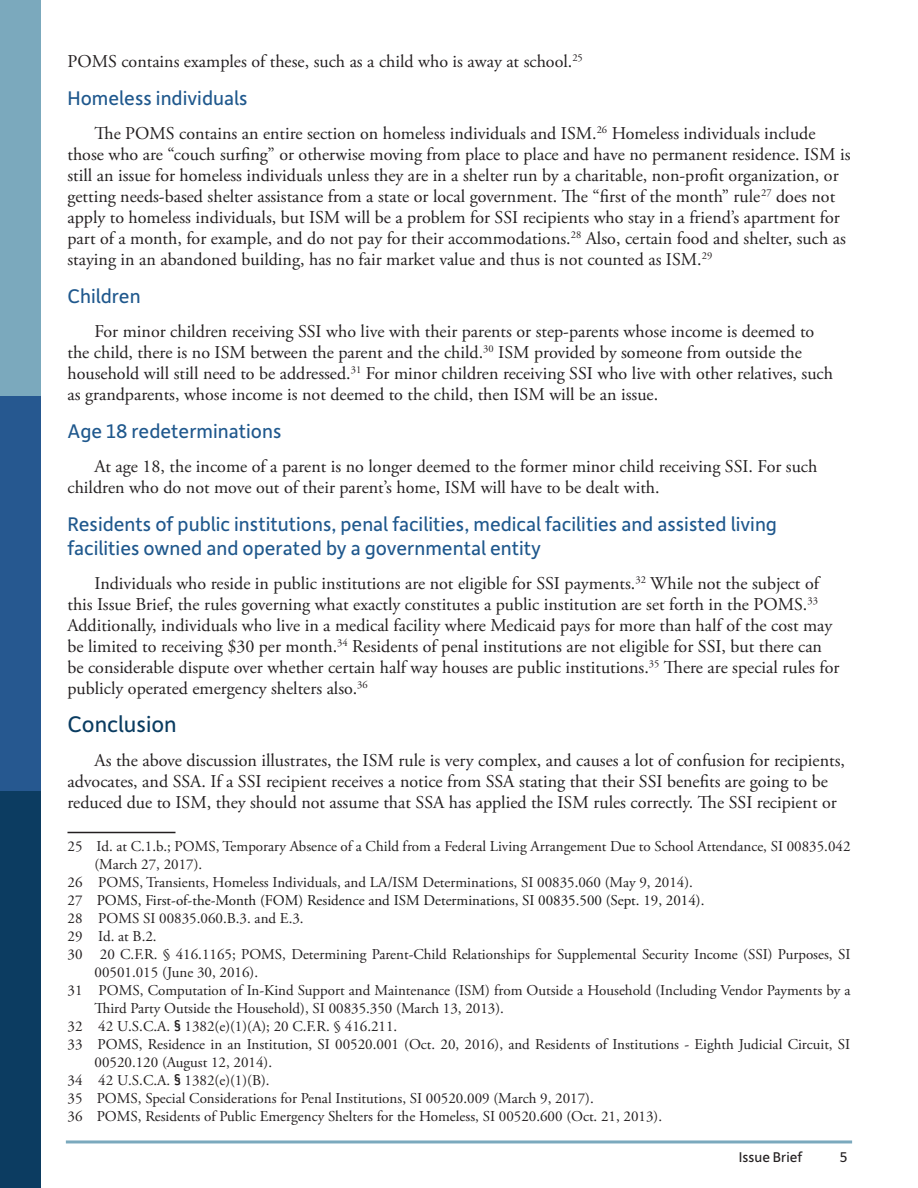
<style>
.page{position:relative;width:918px;height:1188px;background:#fff}
.page>*{position:absolute;margin:0;border:0;box-sizing:border-box;transform-origin:0 0}
.Section_Headers{font:24px "Depot New";color:#0a3c61}
.t1{font:21px/24px "Depot New";color:#1f588d}
.Body_Text{font:18px/21px "Adobe Garamond Pro";color:#231f20}
.Endnotes{font:15px/18px "Adobe Garamond Pro";color:#231f20}
.Endnotes-2{font:15px "Adobe Garamond Pro";color:#181717}
.t2{font:15px "Depot New";color:#231f20}
.s1{color:#231f20}
.s2{font-family:"Trebuchet MS"}
</style>
<div class="page">
<hr style="left:67px;top:1140px;width:784px;height:3px;background:#7ba9bd">
<div style="left:0;top:0;width:40px;height:396px;background:#7ba9bd"></div>
<div style="left:0;top:396px;width:40px;height:396px;background:#265890"></div>
<div style="left:0;top:792px;width:40px;height:396px;background:#0c3c61"></div>
<hr style="left:68px;top:832px;width:108px;height:1px;background:#231f20">
<p class="Body_Text" style="left:68px;top:51px;width:517px">POMS contains examples of these, such as a child who is away at school.<sup>25</sup></p>
<p class="t1" style="left:68px;top:85px;width:182px">Homeless individuals</p>
<p class="Body_Text" style="left:68px;top:123px;width:784px;text-indent:27px">The POMS contains an entire section on homeless individuals and ISM.<sup>26</sup> Homeless individuals include those who are “couch surfing” or otherwise moving from place to place and have no permanent residence. ISM is still an issue for homeless individuals unless they are in a shelter run by a charitable, non-profit organization, or getting needs-based shelter assistance from a state or local government. The “first of the month” rule<sup>27</sup> does not apply to homeless individuals, but ISM will be a problem for SSI recipients who stay in a friend’s apartment for part of a month, for example, and do not pay for their accommodations.<sup>28</sup> Also, certain food and shelter, such as staying in an abandoned building, has no fair market value and thus is not counted as ISM.<sup>29</sup></p>
<p class="t1" style="left:68px;top:283px;width:75px">Children</p>
<p class="Body_Text" style="left:68px;top:321px;width:767px;text-indent:27px">For minor children receiving SSI who live with their parents or step-parents whose income is deemed to the child, there is no ISM between the parent and the child.<sup>30</sup> ISM provided by someone from outside the household will still need to be addressed.<sup>31</sup> For minor children receiving SSI who live with other relatives, such as grandparents, whose income is not deemed to the child, then ISM will be an issue.</p>
<p class="t1" style="left:68px;top:418px;width:215px">Age 18 redeterminations</p>
<p class="Body_Text" style="left:68px;top:456px;width:751px;text-indent:27px">At age 18, the income of a parent is no longer deemed to the former minor child receiving SSI. For such children who do not move out of their parent’s home, ISM will have to be dealt with.</p>
<p class="t1" style="left:68px;top:511px;width:711px">Residents of public institutions, penal facilities, medical facilities and assisted living facilities owned and operated by a governmental entity</p>
<p class="Body_Text" style="left:68px;top:573px;width:774px;text-indent:27px">Individuals who reside in public institutions are not eligible for SSI payments.<sup>32</sup> While not the subject of this Issue Brief, the rules governing what exactly constitutes a public institution are set forth in the POMS.<sup>33<br></sup>Additionally, individuals who live in a medical facility where Medicaid pays for more than half of the cost may be limited to receiving $30 per month.<sup>34</sup> Residents of penal institutions are not eligible for SSI, but there can be considerable dispute over whether certain half way houses are public institutions.<sup>35</sup> There are special rules for publicly operated emergency shelters also.<sup>36</sup></p>
<p class="Section_Headers" style="left:68px;top:708px;width:111px">Conclusion</p>
<p class="Body_Text" style="left:68px;top:750px;width:779px;text-indent:27px">As the above discussion illustrates, the ISM rule is very complex, and causes a lot of confusion for recipients, advocates, and SSA. If a SSI recipient receives a notice from SSA stating that their SSI benefits are going to be reduced due to ISM, they should not assume that SSA has applied the ISM rules correctly. The SSI recipient or</p>
<p class="Endnotes" style="left:94px;top:837px;width:758px;text-indent:-27px">25 Id. at C.1.b.; POMS, Temporary Absence of a Child from a Federal Living Arrangement Due to School Attendance, SI 00835.042 (March 27, 2017).</p>
<p class="Endnotes" style="left:68px;top:873px;width:627px">26 POMS, Transients, Homeless Individuals, and LA/ISM Determinations, SI 00835.060 (May 9, 2014).</p>
<p class="Endnotes-2" style="left:68px;top:891px;width:638px"><span class="s1">27</span> POMS, First-of-the-Month (FOM) Residence and ISM Determinations, SI 00835.500 (Sept. 19, 2014).</p>
<p class="Endnotes" style="left:68px;top:909px;width:238px">28 POMS SI 00835.060.B.3. and E.3.</p>
<p class="Endnotes" style="left:68px;top:927px;width:91px">29 Id. at B.2.</p>
<p class="Endnotes" style="left:94px;top:945px;width:757px;text-indent:-27px">30 20 C.F.R. § 416.1165; POMS, Determining Parent-Child Relationships for Supplemental Security Income (SSI) Purposes, SI<br>00501.015 (June 30, 2016).</p>
<p class="Endnotes" style="left:94px;top:981px;width:758px;text-indent:-27px">31 POMS, Computation of In-Kind Support and Maintenance (ISM) from Outside a Household (Including Vendor Payments by a<br>Third Party Outside the Household), SI 00835.350 (March 13, 2013).</p>
<p class="Endnotes" style="left:68px;top:1017px;width:331px">32 42 U.S.C.A. <span class="s2">§</span> 1382(e)(1)(A); 20 C.F.R. § 416.211.</p>
<p class="Endnotes" style="left:94px;top:1035px;width:757px;text-indent:-27px">33 POMS, Residence in an Institution, SI 00520.001 (Oct. 20, 2016), and Residents of Institutions - Eighth Judicial Circuit, SI<br>00520.120 (August 12, 2014).</p>
<p class="Endnotes" style="left:68px;top:1071px;width:204px">34 42 U.S.C.A. <span class="s2">§</span> 1382(e)(1)(B).</p>
<p class="Endnotes" style="left:68px;top:1089px;width:528px">35 POMS, Special Considerations for Penal Institutions, SI 00520.009 (March 9, 2017).</p>
<p class="Endnotes" style="left:68px;top:1107px;width:596px">36 POMS, Residents of Public Emergency Shelters for the Homeless, SI 00520.600 (Oct. 21, 2013).</p>
<p class="t2" style="left:739px;top:1147px;width:65px">Issue Brief</p>
<p class="t2" style="left:840px;top:1147px;width:9px">5</p>
</div>
